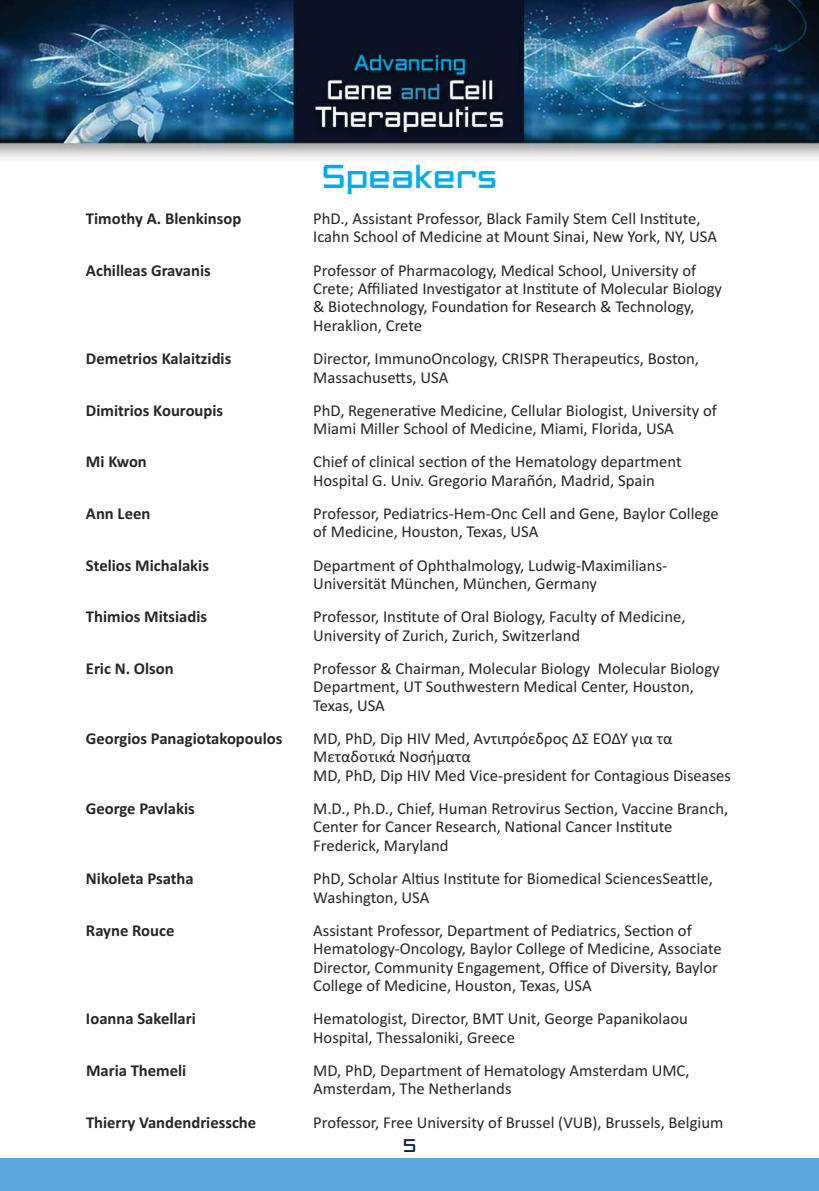
<style>
.page{position:relative;width:819px;height:1191px;background:#fff}
.page>*{position:absolute;margin:0;border:0;box-sizing:border-box;transform-origin:0 0}
.t1{font:300 31.5px "PF Studio";color:#00acec;scale:1.11 1}
.t2{font:300 17.5px "PF Studio";color:#132740;scale:1.11 1}
.t3{font:16.62px/18.4px "Calibri";color:#272526}
.t4{font:700 16.62px "Calibri";color:#272526}
</style>
<div class="page">
<img style="left:0;top:0;width:819px;height:158px">
<div style="left:0;top:1158px;width:819px;height:33px;background:#5ca6de"></div>
<h1 class="t1" style="left:321px;top:156px;width:160px">Speakers</h1>
<p class="t4" style="left:86px;top:209px;width:157px">Timothy A. Blenkinsop</p>
<p class="t3" style="left:313px;top:209px;width:405px">PhD., Assistant Professor, Black Family Stem Cell Institute,<br>Icahn School of Medicine at Mount Sinai, New York, NY, USA</p>
<p class="t4" style="left:86px;top:260px;width:126px">Achilleas Gravanis</p>
<p class="t3" style="left:313px;top:261px;width:410px">Professor of Pharmacology, Medical School, University of Crete; Affiliated Investigator at Institute of Molecular Biology &amp; Biotechnology, Foundation for Research &amp; Technology, Heraklion, Crete</p>
<p class="t4" style="left:86px;top:349px;width:147px">Demetrios Kalaitzidis</p>
<p class="t3" style="left:313px;top:349px;width:387px">Director, ImmunoOncology, CRISPR Therapeutics, Boston,<br>Massachusetts, USA</p>
<p class="t4" style="left:86px;top:400px;width:139px">Dimitrios Kouroupis</p>
<p class="t3" style="left:313px;top:401px;width:405px">PhD, Regenerative Medicine, Cellular Biologist, University of<br>Miami Miller School of Medicine, Miami, Florida, USA</p>
<p class="t4" style="left:86px;top:452px;width:62px">Mi Kwon</p>
<p class="t3" style="left:313px;top:452px;width:370px">Chief of clinical section of the Hematology department<br>Hospital G. Univ. Gregorio Marañón, Madrid, Spain</p>
<p class="t4" style="left:86px;top:503px;width:66px">Ann Leen</p>
<p class="t3" style="left:313px;top:504px;width:407px">Professor, Pediatrics-Hem-Onc Cell and Gene, Baylor College of Medicine, Houston, Texas, USA</p>
<p class="t4" style="left:86px;top:555px;width:124px">Stelios Michalakis</p>
<p class="t3" style="left:313px;top:556px;width:355px">Department of Ophthalmology, Ludwig-Maximilians-<br>Universität München, München, Germany</p>
<p class="t4" style="left:86px;top:607px;width:123px">Thimios Mitsiadis</p>
<p class="t3" style="left:313px;top:607px;width:374px">Professor, Institute of Oral Biology, Faculty of Medicine,<br>University of Zurich, Zurich, Switzerland</p>
<p class="t4" style="left:86px;top:658px;width:89px">Eric N. Olson</p>
<p class="t3" style="left:313px;top:659px;width:408px">Professor &amp; Chairman, Molecular Biology Molecular Biology<br>Department, UT Southwestern Medical Center, Houston,<br>Texas, USA</p>
<p class="t4" style="left:86px;top:728px;width:198px">Georgios Panagiotakopoulos</p>
<p class="t3" style="left:313px;top:729px;width:419px">MD, PhD, Dip HIV Med, Αντιπρόεδρος ΔΣ ΕΟΔΥ για τα<br>Μεταδοτικά Νοσήματα<br>MD, PhD, Dip HIV Med Vice-president for Contagious Diseases</p>
<p class="t4" style="left:86px;top:798px;width:110px">George Pavlakis</p>
<p class="t3" style="left:313px;top:799px;width:416px">M.D., Ph.D., Chief, Human Retrovirus Section, Vaccine Branch,<br>Center for Cancer Research, National Cancer Institute<br>Frederick, Maryland</p>
<p class="t4" style="left:86px;top:868px;width:109px">Nikoleta Psatha</p>
<p class="t3" style="left:313px;top:869px;width:401px">PhD, Scholar Altius Institute for Biomedical SciencesSeattle,<br>Washington, USA</p>
<p class="t4" style="left:86px;top:920px;width:90px">Rayne Rouce</p>
<p class="t3" style="left:313px;top:921px;width:410px">Assistant Professor, Department of Pediatrics, Section of Hematology-Oncology, Baylor College of Medicine, Associate Director, Community Engagement, Office of Diversity, Baylor College of Medicine, Houston, Texas, USA</p>
<p class="t4" style="left:86px;top:1008px;width:111px">Ioanna Sakellari</p>
<p class="t3" style="left:313px;top:1009px;width:376px">Hematologist, Director, BMT Unit, George Papanikolaou<br>Hospital, Thessaloniki, Greece</p>
<p class="t4" style="left:86px;top:1060px;width:102px">Maria Themeli</p>
<p class="t3" style="left:313px;top:1061px;width:378px">MD, PhD, Department of Hematology Amsterdam UMC,<br>Amsterdam, The Netherlands</p>
<p class="t4" style="left:86px;top:1112px;width:172px">Thierry Vandendriessche</p>
<p class="t3" style="left:313px;top:1112px;width:411px">Professor, Free University of Brussel (VUB), Brussels, Belgium</p>
<p class="t2" style="left:402px;top:1134px;width:14px">5</p>
</div>
